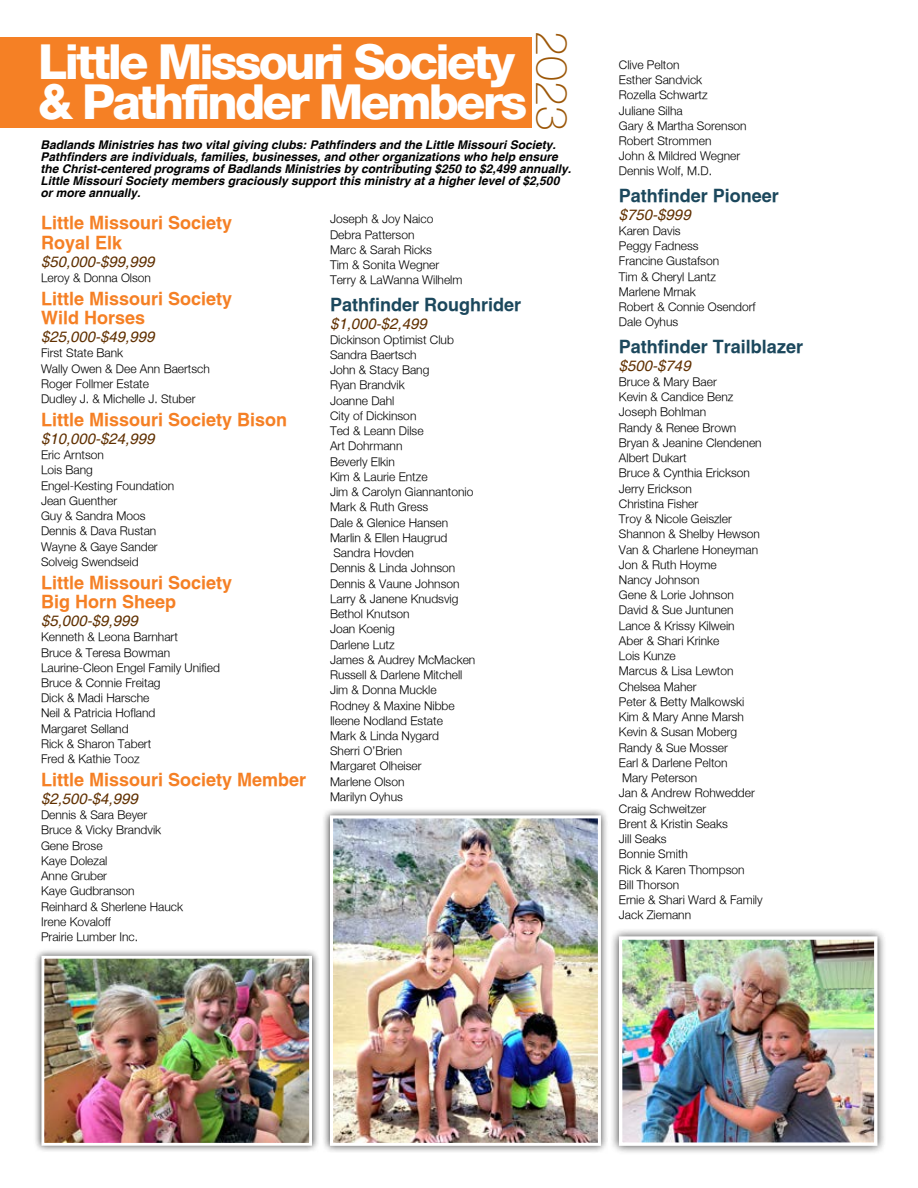
<style>
.page{position:relative;width:918px;height:1188px;background:#fff}
.page>*{position:absolute;margin:0;border:0;box-sizing:border-box;transform-origin:0 0}
.t1{font:800 48.15px/39.8px "Helvetica 85";letter-spacing:-.06em;color:#fff}
.t2{font:100 44.85px "Helvetica Neue CE";color:#9c5708}
.t3{font:700 18px/19.5px "Helvetica";color:#f58025}
.t4{font:700 18px "Helvetica";color:#1b475c}
.t5{font:italic 15px "Helvetica";color:#603000}
.t6{font:300 12px/15.3px "Helvetica Neue";color:#000}
.t7{font:italic 700 12px/12px "Helvetica";color:#000}
</style>
<div class="page">
<div style="left:0;top:37px;width:531px;height:90px;background:#f58025"></div>
<div style="left:322px;top:807px;width:287px;height:347px;background:#000;opacity:.75"></div>
<img style="left:334px;top:819px;width:263px;height:323px">
<div style="left:330px;top:815px;width:271px;height:331px;border:3px solid #fff"></div>
<div style="left:610px;top:927px;width:276px;height:228px;background:#000;opacity:.75"></div>
<img style="left:623px;top:940px;width:251px;height:202px">
<div style="left:619px;top:936px;width:259px;height:210px;border:3px solid #fff"></div>
<div style="left:34px;top:948px;width:286px;height:205px;background:#000;opacity:.75"></div>
<img style="left:45px;top:960px;width:263px;height:182px">
<div style="left:41px;top:956px;width:271px;height:190px;border:3px solid #fff"></div>
<h1 class="t1" style="left:38px;top:42px;width:491px">Little Missouri Society &amp; Pathfinder Members</h1>
<h2 class="t2" style="left:578px;top:31px;width:101px;rotate:90deg">2023</h2>
<p class="t7" style="left:40px;top:139px;width:532px">Badlands Ministries has two vital giving clubs: Pathfinders and the Little Missouri Society.<br>Pathfinders are individuals, families, businesses, and other organizations who help ensure the Christ-centered programs of Badlands Ministries by contributing $250 to $2,499 annually.<br>Little Missouri Society members graciously support this ministry at a higher level of $2,500 or more annually.</p>
<h3 class="t3" style="left:41px;top:214px;width:193px">Little Missouri Society<br>Royal Elk</h3>
<p class="t5" style="left:41px;top:253px;width:115px">$50,000-$99,999</p>
<p class="t6" style="left:41px;top:270px;width:112px">Leroy &amp; Donna Olson</p>
<h3 class="t3" style="left:41px;top:290px;width:193px">Little Missouri Society<br>Wild Horses</h3>
<p class="t5" style="left:41px;top:328px;width:115px">$25,000-$49,999</p>
<p class="t6" style="left:41px;top:345px;width:170px">First State Bank<br>Wally Owen &amp; Dee Ann Baertsch<br>Roger Follmer Estate<br>Dudley J. &amp; Michelle J. Stuber</p>
<h3 class="t3" style="left:41px;top:411px;width:248px">Little Missouri Society Bison</h3>
<p class="t5" style="left:41px;top:430px;width:115px">$10,000-$24,999</p>
<p class="t6" style="left:41px;top:447px;width:135px">Eric Arntson<br>Lois Bang<br>Engel-Kesting Foundation<br>Jean Guenther<br>Guy &amp; Sandra Moos<br>Dennis &amp; Dava Rustan<br>Wayne &amp; Gaye Sander<br>Solveig Swendseid</p>
<h3 class="t3" style="left:41px;top:573px;width:193px">Little Missouri Society<br>Big Horn Sheep</h3>
<p class="t5" style="left:41px;top:612px;width:98px">$5,000-$9,999</p>
<p class="t6" style="left:41px;top:629px;width:180px">Kenneth &amp; Leona Barnhart<br>Bruce &amp; Teresa Bowman<br>Laurine-Cleon Engel Family Unified<br>Bruce &amp; Connie Freitag<br>Dick &amp; Madi Harsche<br>Neil &amp; Patricia Hofland<br>Margaret Selland<br>Rick &amp; Sharon Tabert<br>Fred &amp; Kathie Tooz</p>
<h3 class="t3" style="left:41px;top:771px;width:267px">Little Missouri Society Member</h3>
<p class="t5" style="left:41px;top:790px;width:98px">$2,500-$4,999</p>
<p class="t6" style="left:41px;top:807px;width:144px">Dennis &amp; Sara Beyer<br>Bruce &amp; Vicky Brandvik<br>Gene Brose<br>Kaye Dolezal<br>Anne Gruber<br>Kaye Gudbranson<br>Reinhard &amp; Sherlene Hauck<br>Irene Kovaloff<br>Prairie Lumber Inc.</p>
<p class="t6" style="left:330px;top:211px;width:134px">Joseph &amp; Joy Naico<br>Debra Patterson<br>Marc &amp; Sarah Ricks<br>Tim &amp; Sonita Wegner<br>Terry &amp; LaWanna Wilhelm</p>
<h3 class="t4" style="left:330px;top:292px;width:193px">Pathfinder Roughrider</h3>
<p class="t5" style="left:330px;top:315px;width:98px">$1,000-$2,499</p>
<p class="t6" style="left:330px;top:332px;width:147px">Dickinson Optimist Club<br>Sandra Baertsch<br>John &amp; Stacy Bang<br>Ryan Brandvik<br>Joanne Dahl<br>City of Dickinson<br>Ted &amp; Leann Dilse<br>Art Dohrmann<br>Beverly Elkin<br>Kim &amp; Laurie Entze<br>Jim &amp; Carolyn Giannantonio<br>Mark &amp; Ruth Gress<br>Dale &amp; Glenice Hansen<br>Marlin &amp; Ellen Haugrud<br>Sandra Hovden<br>Dennis &amp; Linda Johnson<br>Dennis &amp; Vaune Johnson<br>Larry &amp; Janene Knudsvig<br>Bethol Knutson<br>Joan Koenig<br>Darlene Lutz<br>James &amp; Audrey McMacken<br>Russell &amp; Darlene Mitchell<br>Jim &amp; Donna Muckle<br>Rodney &amp; Maxine Nibbe<br>Ileene Nodland Estate<br>Mark &amp; Linda Nygard<br>Sherri O’Brien<br>Margaret Olheiser<br>Marlene Olson<br>Marilyn Oyhus</p>
<p class="t6" style="left:619px;top:57px;width:129px">Clive Pelton<br>Esther Sandvick<br>Rozella Schwartz<br>Juliane Silha<br>Gary &amp; Martha Sorenson<br>Robert Strommen<br>John &amp; Mildred Wegner<br>Dennis Wolf, M.D.</p>
<h3 class="t4" style="left:619px;top:183px;width:162px">Pathfinder Pioneer</h3>
<p class="t5" style="left:619px;top:206px;width:73px">$750-$999</p>
<p class="t6" style="left:619px;top:223px;width:138px">Karen Davis<br>Peggy Fadness<br>Francine Gustafson<br>Tim &amp; Cheryl Lantz<br>Marlene Mrnak<br>Robert &amp; Connie Osendorf<br>Dale Oyhus</p>
<h3 class="t4" style="left:619px;top:334px;width:186px">Pathfinder Trailblazer</h3>
<p class="t5" style="left:619px;top:357px;width:73px">$500-$749</p>
<p class="t6" style="left:619px;top:374px;width:145px">Bruce &amp; Mary Baer<br>Kevin &amp; Candice Benz<br>Joseph Bohlman<br>Randy &amp; Renee Brown<br>Bryan &amp; Jeanine Clendenen<br>Albert Dukart<br>Bruce &amp; Cynthia Erickson<br>Jerry Erickson<br>Christina Fisher<br>Troy &amp; Nicole Geiszler<br>Shannon &amp; Shelby Hewson<br>Van &amp; Charlene Honeyman<br>Jon &amp; Ruth Hoyme<br>Nancy Johnson<br>Gene &amp; Lorie Johnson<br>David &amp; Sue Juntunen<br>Lance &amp; Krissy Kilwein<br>Aber &amp; Shari Krinke<br>Lois Kunze<br>Marcus &amp; Lisa Lewton<br>Chelsea Maher<br>Peter &amp; Betty Malkowski<br>Kim &amp; Mary Anne Marsh<br>Kevin &amp; Susan Moberg<br>Randy &amp; Sue Mosser<br>Earl &amp; Darlene Pelton<br>Mary Peterson<br>Jan &amp; Andrew Rohwedder<br>Craig Schweitzer<br>Brent &amp; Kristin Seaks<br>Jill Seaks<br>Bonnie Smith<br>Rick &amp; Karen Thompson<br>Bill Thorson<br>Ernie &amp; Shari Ward &amp; Family<br>Jack Ziemann</p>
</div>
